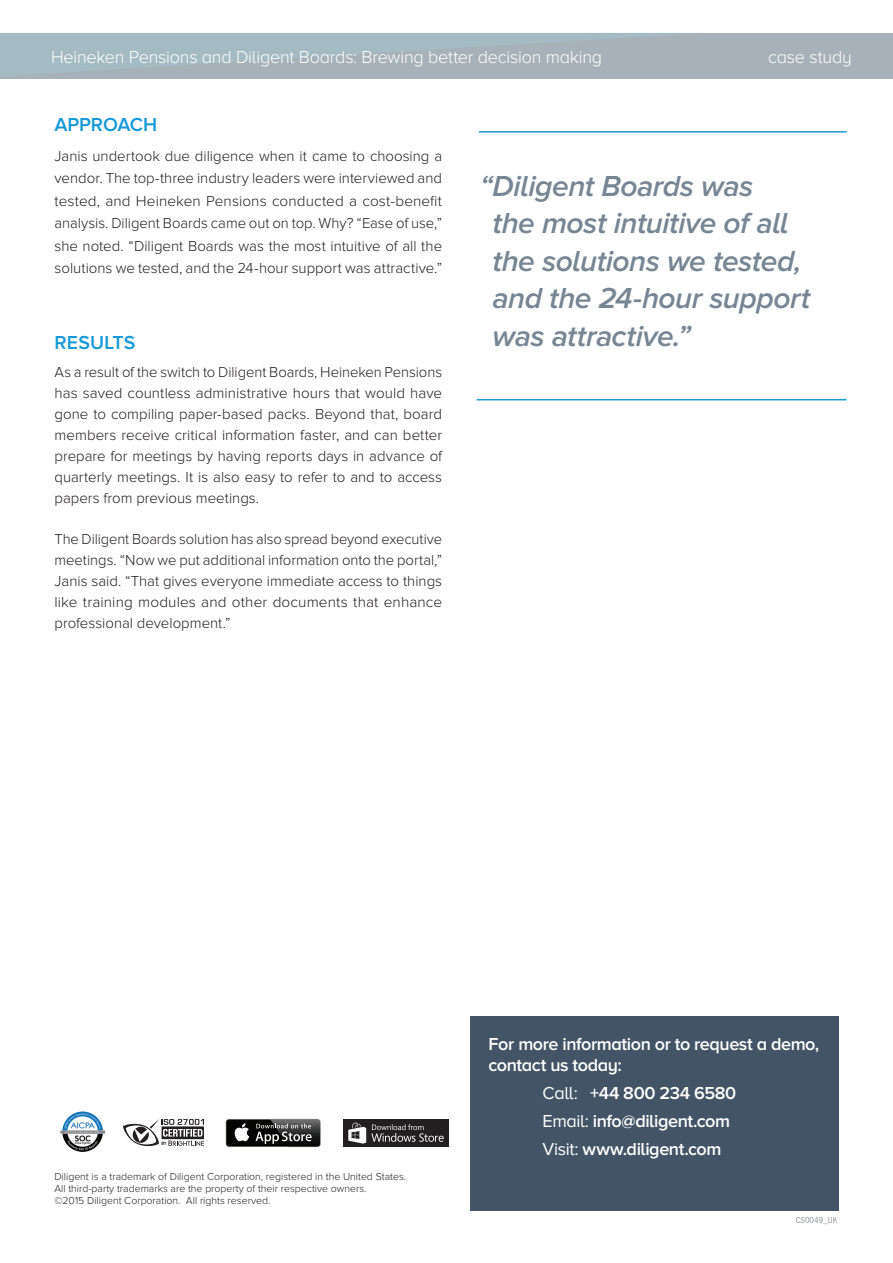
<style>
.page{position:relative;width:893px;height:1263px;background:#fff}
.page>*{position:absolute;margin:0;border:0;box-sizing:border-box;transform-origin:0 0}
.t1{font:italic 600 30px/37.5px "Proxima Nova A";letter-spacing:-.015em;color:#768693}
.t2{font:600 19.5px "Proxima Nova A";color:#179ad7}
.t3{font:600 18px/27.8px "Proxima Nova A";letter-spacing:-.025em;color:#fff}
.t4{font:300 18px "Proxima Nova A";letter-spacing:-.015em;color:#fff}
.t5{font:300 15px/21px "Proxima Nova";color:#231f20;text-align:justify}
.t6{font:300 10.5px/12px "Proxima Nova";color:#231f20}
.t7{font:condensed 9px "ITC Franklin Gothic Std";color:#939598}
.s1{font-weight:400}
</style>
<div class="page">
<div style="left:0;top:33px;width:893px;height:46px;background:#a7b1b8"></div>
<svg style="left:0;top:33px;width:686px;height:43px"></svg>
<div style="left:470px;top:1017px;width:369px;height:194px;background:#425465"></div>
<hr style="left:477px;top:399px;width:369px;height:1px;background:#179ad7">
<hr style="left:479px;top:131px;width:367px;height:2px;background:#179ad7">
<div style="left:226px;top:1119px;width:94px;height:27px;background:#040503;border-radius:3px"></div>
<svg style="left:234px;top:1123px;width:15px;height:18px"></svg>
<img style="left:270px;top:1120px;width:51px;height:27px">
<img style="left:270px;top:1119px;width:50px;height:27px">
<svg style="left:256px;top:1123px;width:56px;height:21px"></svg>
<svg style="left:123px;top:1119px;width:81px;height:27px"></svg>
<div style="left:343px;top:1119px;width:106px;height:28px;background:#231f20"></div>
<svg style="left:348px;top:1122px;width:96px;height:21px"></svg>
<img style="left:60px;top:1111px;width:45px;height:40px">
<p class="t4" style="left:51px;top:47px;width:553px">Heineken Pensions and Diligent Boards: Brewing better decision making</p>
<p class="t4" style="left:768px;top:47px;width:85px">case study</p>
<h2 class="t2" style="left:55px;top:114px;width:104px">APPROACH</h2>
<p class="t5" style="left:55px;top:145px;width:389px;line-height:22.5px">Janis undertook due diligence when it came to choosing a vendor. The top-three industry leaders were interviewed and tested, and Heineken Pensions conducted a cost-benefit analysis. Diligent Boards came out on top. Why? “Ease of use,” she noted. “Diligent Boards was the most intuitive of all the solutions we tested, and the 24-hour support was attractive.”</p>
<h2 class="t2" style="left:55px;top:331px;width:82px">RESULTS</h2>
<p class="t5" style="left:55px;top:361px;width:389px">As a result of the switch to Diligent Boards, Heineken Pensions has saved countless administrative hours that would have gone to compiling paper-based packs. Beyond that, board members receive critical information faster, and can better prepare for meetings by having reports days in advance of quarterly meetings. It is also easy to refer to and to access papers from previous meetings.</p>
<p class="t5" style="left:55px;top:529px;width:389px">The Diligent Boards solution has also spread beyond executive meetings. “Now we put additional information onto the portal,” Janis said. “That gives everyone immediate access to things like training modules and other documents that enhance professional development.”</p>
<h1 class="t1" style="left:493px;top:167px;width:319px;text-indent:-13px">“Diligent Boards was<br>the most intuitive of all the solutions we tested, and the 24-hour support was attractive.”</h1>
<p class="t6" style="left:54px;top:1170px;width:353px">Diligent is a trademark of Diligent Corporation, registered in the United States.<br>All third-party trademarks are the property of their respective owners.<br>©2015 Diligent Corporation. All rights reserved.</p>
<p class="t3" style="left:489px;top:1034px;width:332px;line-height:21px">For more information or to request a demo, contact us today:</p>
<p class="t3" style="left:543px;top:1079px;width:195px"><span class="s1">Call:</span> +44 800 234 6580<br><span class="s1">Email:</span> info@diligent.com<br><span class="s1">Visit:</span> www.diligent.com</p>
<p class="t7" style="left:796px;top:1215px;width:43px">CS0049_UK</p>
</div>
